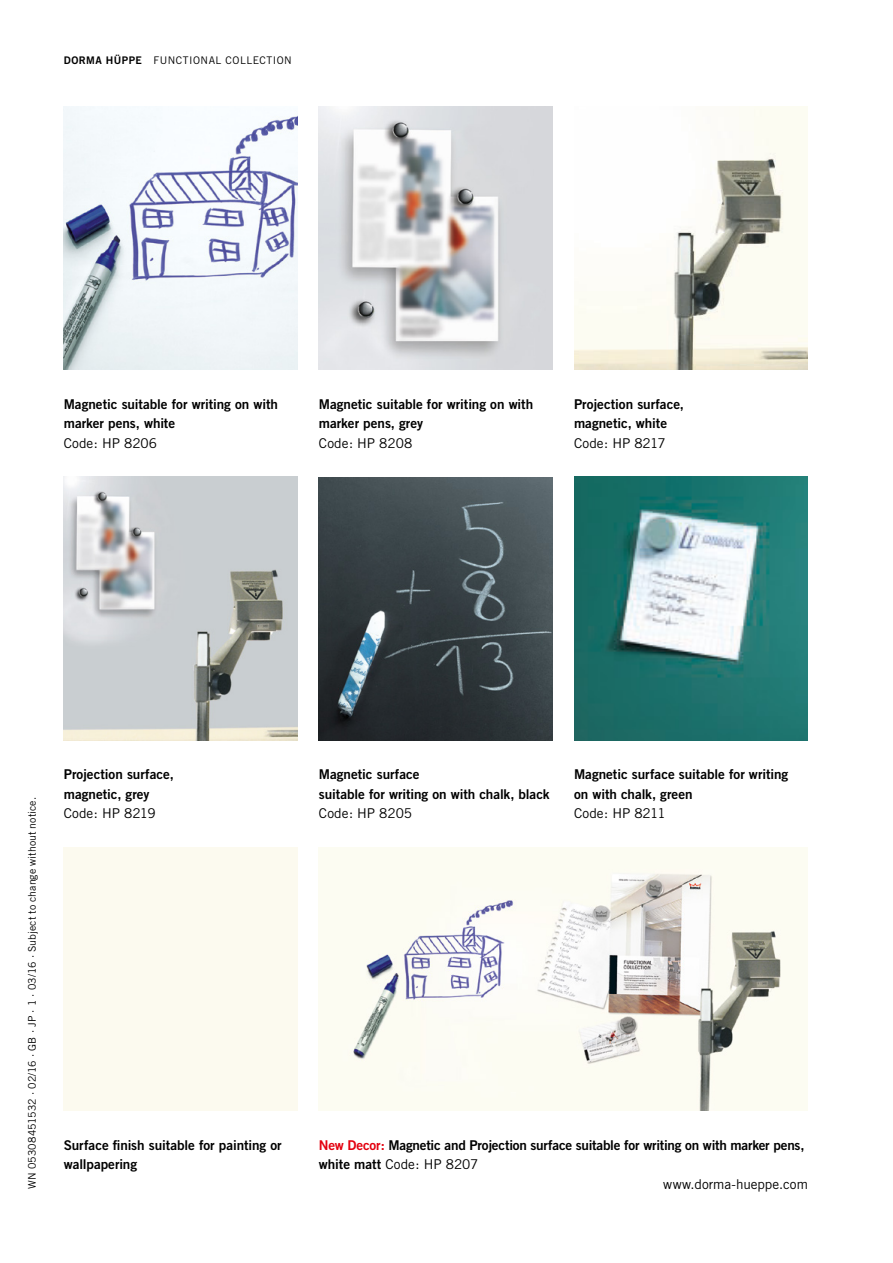
<style>
.page{position:relative;width:893px;height:1263px;background:#fff}
.page>*{position:absolute;margin:0;border:0;box-sizing:border-box;transform-origin:0 0}
.Copy_text_bold_9_pt{font:13.5px/19.5px "Trade Gothic Bold Two";letter-spacing:-.005em;color:#000}
.Copy_text_9_pt{font:13.5px "Trade Gothic";color:#000}
.Address{font:13.5px "Trade Gothic";color:#000}
.Marginal_note___capt{font:10.5px "Trade Gothic";letter-spacing:.005em;color:#000}
.Running_header_left{font:10.5px "Trade Gothic";letter-spacing:.05em;color:#000}
.s1{font-family:"Trade Gothic Bold Two"}
.s2{color:#e3000f}
.s3{font-family:"Trade Gothic"}
</style>
<div class="page">
<img style="left:319px;top:477px;width:234px;height:263px">
<img style="left:64px;top:106px;width:234px;height:264px">
<img style="left:574px;top:106px;width:234px;height:264px">
<img style="left:574px;top:477px;width:234px;height:263px">
<img style="left:319px;top:106px;width:234px;height:264px">
<img style="left:64px;top:477px;width:234px;height:263px">
<img style="left:319px;top:847px;width:489px;height:264px">
<p class="Running_header_left" style="left:64px;top:54px;width:230px"><span class="s1">DORMA HÜPPE</span> FUNCTIONAL COLLECTION</p>
<p class="Copy_text_bold_9_pt" style="left:64px;top:394px;width:216px">Magnetic suitable for writing on with marker pens, white</p>
<p class="Copy_text_9_pt" style="left:64px;top:435px;width:95px">Code: HP 8206</p>
<p class="Copy_text_bold_9_pt" style="left:319px;top:394px;width:216px">Magnetic suitable for writing on with marker pens, grey</p>
<p class="Copy_text_9_pt" style="left:319px;top:435px;width:95px">Code: HP 8208</p>
<p class="Copy_text_bold_9_pt" style="left:574px;top:394px;width:112px">Projection surface,</p>
<p class="Copy_text_bold_9_pt" style="left:574px;top:413px;width:95px">magnetic, white</p>
<p class="Copy_text_9_pt" style="left:574px;top:435px;width:93px">Code: HP 8217</p>
<p class="Marginal_note___capt" style="left:26px;top:1189px;width:393px;rotate:-90deg">WN 05308451532 · 02/16 · GB · JP · 1 · 03/16 · Subject to change without notice.</p>
<p class="Copy_text_bold_9_pt" style="left:64px;top:764px;width:112px">Projection surface,</p>
<p class="Copy_text_bold_9_pt" style="left:64px;top:784px;width:87px">magnetic, grey</p>
<p class="Copy_text_9_pt" style="left:64px;top:805px;width:93px">Code: HP 8219</p>
<p class="Copy_text_bold_9_pt" style="left:64px;top:1135px;width:220px">Surface finish suitable for painting or wallpapering</p>
<p class="Copy_text_bold_9_pt" style="left:319px;top:764px;width:102px">Magnetic surface</p>
<p class="Copy_text_bold_9_pt" style="left:319px;top:784px;width:232px">suitable for writing on with chalk, black</p>
<p class="Copy_text_9_pt" style="left:319px;top:805px;width:95px">Code: HP 8205</p>
<p class="Copy_text_bold_9_pt" style="left:574px;top:764px;width:216px">Magnetic surface suitable for writing on with chalk, green</p>
<p class="Copy_text_9_pt" style="left:574px;top:805px;width:93px">Code: HP 8211</p>
<p class="Copy_text_bold_9_pt" style="left:319px;top:1135px;width:487px"><span class="s2">New Decor:</span> Magnetic and Projection surface suitable for writing on with marker pens, white matt <span class="s3">Code: HP 8207</span></p>
<p class="Address" style="left:663px;top:1176px;width:146px">www.dorma-hueppe.com</p>
</div>
